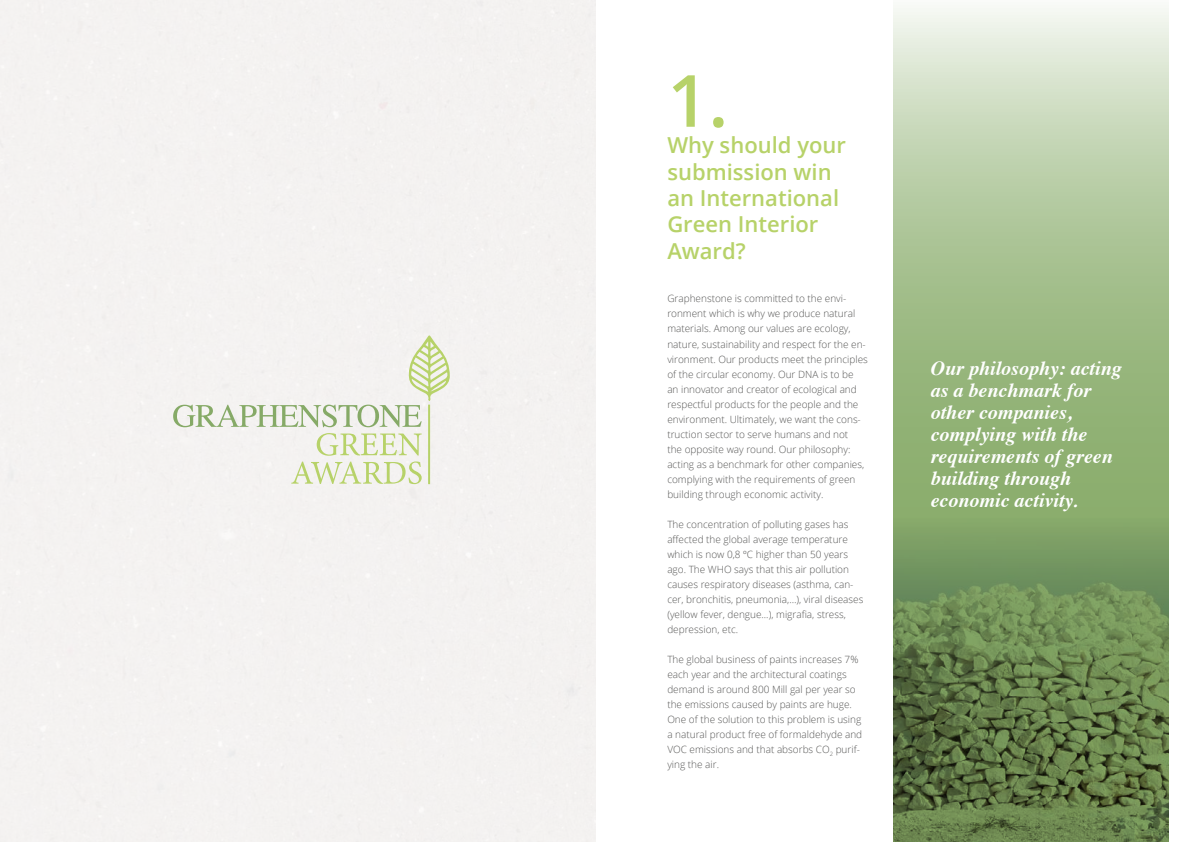
<style>
.page{position:relative;width:1191px;height:842px;background:#fff}
.page>*{position:absolute;margin:0;border:0;box-sizing:border-box;transform-origin:0 0}
.t1{font:600 72px "Open Sans";color:#b7d269}
.t2{font:600 22px/26.4px "Open Sans";color:#b7d269}
.t3{font:italic 700 20px/22px "Times";color:#fff}
.t4{font:300 10px/15px "Open Sans";color:#575756}
</style>
<div class="page">
<svg style="left:893px;top:8px;width:275px;height:834px;background:#94ac7d"></svg>
<svg style="left:291px;top:433px;width:131px;height:51px"></svg>
<hr style="left:428px;top:405px;width:2px;height:79px;background:#b7d269">
<svg style="left:173px;top:335px;width:277px;height:92px"></svg>
<h1 class="t1" style="left:667px;top:51px;width:62px">1.</h1>
<h2 class="t2" style="left:667px;top:132px;width:180px">Why should your submission win an International<br>Green Interior<br>Award?</h2>
<p class="t4" style="left:667px;top:291px;width:202px">Graphenstone is committed to the envi&shy;ronment which is why we produce natural materials. Among our values are ecology, nature, sustainability and respect for the en&shy;vironment. Our products meet the principles of the circular economy. Our DNA is to be<br>an innovator and creator of ecological and respectful products for the people and the environment. Ultimately, we want the cons&shy;truction sector to serve humans and not<br>the opposite way round. Our philosophy: acting as a benchmark for other companies, complying with the requirements of green building through economic activity.</p>
<p class="t4" style="left:667px;top:516px;width:197px">The concentration of polluting gases has affected the global average temperature which is now 0,8 ºC higher than 50 years ago. The WHO says that this air pollution causes respiratory diseases (asthma, can&shy;cer, bronchitis, pneumonia,…), viral diseases (yellow fever, dengue...), migrafia, stress, depression, etc.</p>
<p class="t4" style="left:667px;top:651px;width:196px">The global business of paints increases 7% each year and the architectural coatings demand is around 800 Mill gal per year so the emissions caused by paints are huge.<br>One of the solution to this problem is using a natural product free of formaldehyde and VOC emissions and that absorbs CO<sub>2</sub> purif&shy;ying the air.</p>
<h3 class="t3" style="left:930px;top:356px;width:193px">Our philosophy: acting as a benchmark for other companies, complying with the requirements of green building through economic activity.</h3>
</div>
